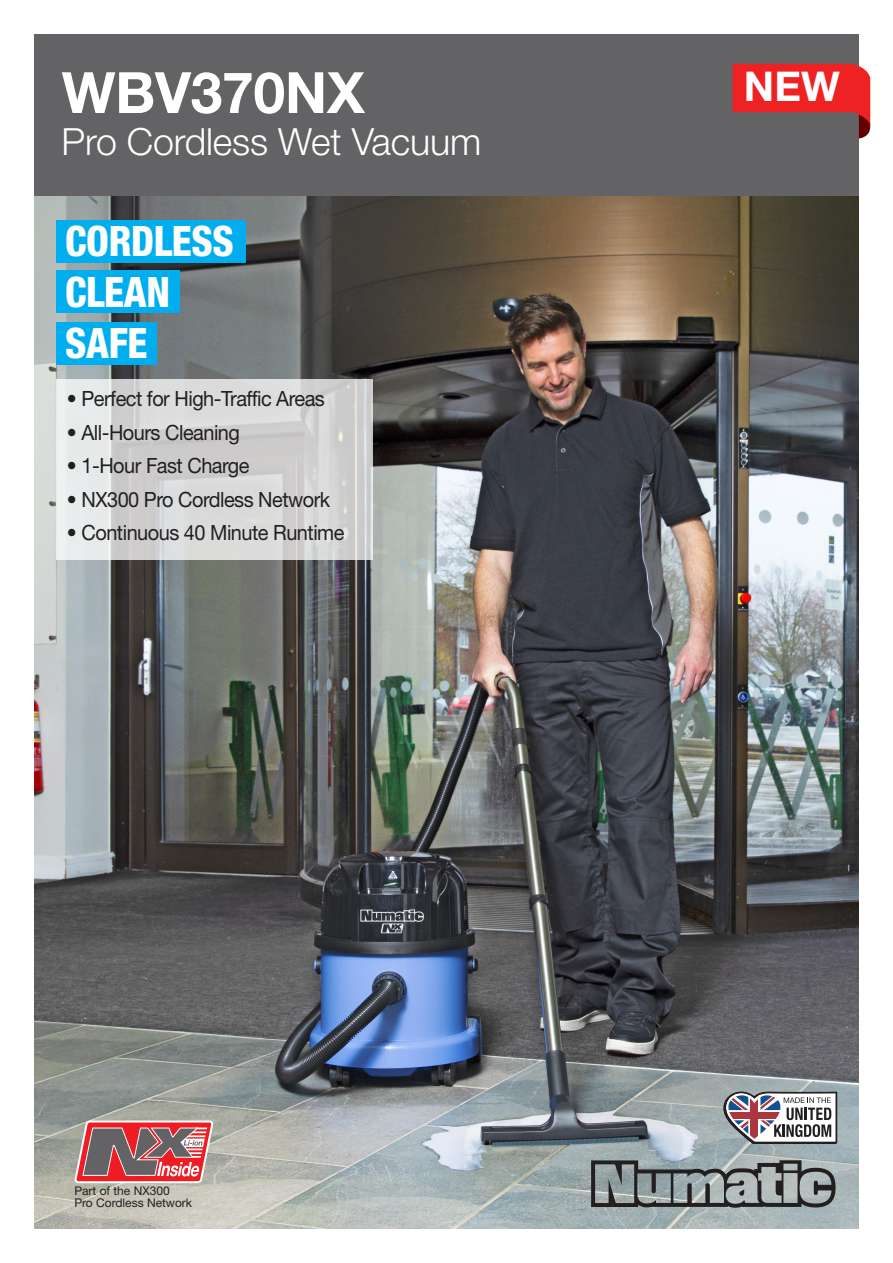
<style>
.page{position:relative;width:893px;height:1263px;background:#fff}
.page>*{position:absolute;margin:0;border:0;box-sizing:border-box;transform-origin:0 0}
.t1{font:700 57px "Helvetica Neue LT Pro";letter-spacing:-.005em;color:#fff}
.t2{font:800 condensed 42px "Helvetica Neue LT Pro";letter-spacing:-.01em;color:#fff;scale:.95 1}
.t3{font:700 41.1px "Helvetica Neue LT Pro";color:#fff}
.t4{font:300 37.5px "Helvetica Neue LT Pro";letter-spacing:-.005em;color:#fff}
.t5{font:21px "Helvetica Neue LT Pro";letter-spacing:-.025em;color:#231f20;scale:.95 1}
.t6{font:12px/12px "Helvetica Neue LT Pro";color:#231f20}
</style>
<div class="page">
<img style="left:34px;top:196px;width:825px;height:1033px">
<div style="left:34px;top:34px;width:825px;height:162px;background:#636366"></div>
<svg style="left:591px;top:1160px;width:245px;height:48px"></svg>
<svg style="left:721px;top:1092px;width:116px;height:52px"></svg>
<svg style="left:733px;top:64px;width:137px;height:75px"></svg>
<svg style="left:74px;top:1120px;width:139px;height:63px"></svg>
<svg style="left:56px;top:380px;width:316px;height:180px"></svg>
<div style="left:56px;top:322px;width:101px;height:43px;background:#00aeef"></div>
<div style="left:56px;top:271px;width:123px;height:42px;background:#00aeef"></div>
<div style="left:56px;top:220px;width:190px;height:42px;background:#00aeef"></div>
<p class="t1" style="left:62px;top:58px;width:305px">WBV370NX</p>
<p class="t4" style="left:62px;top:119px;width:421px">Pro Cordless Wet Vacuum</p>
<p class="t2" style="left:65px;top:216px;width:179px">CORDLESS</p>
<p class="t2" style="left:65px;top:267px;width:112px">CLEAN</p>
<p class="t2" style="left:65px;top:318px;width:88px">SAFE</p>
<p class="t5" style="left:67px;top:386px;width:273px">• Perfect for High-Traffic Areas</p>
<p class="t5" style="left:67px;top:419px;width:184px">• All-Hours Cleaning</p>
<p class="t5" style="left:67px;top:453px;width:194px">• 1-Hour Fast Charge</p>
<p class="t5" style="left:67px;top:486px;width:279px">• NX300 Pro Cordless Network</p>
<p class="t5" style="left:67px;top:520px;width:294px">• Continuous 40 Minute Runtime</p>
<p class="t6" style="left:74px;top:1185px;width:119px">Part of the NX300<br>Pro Cordless Network</p>
<p class="t3" style="left:744px;top:61px;width:97px">NEW</p>
</div>
